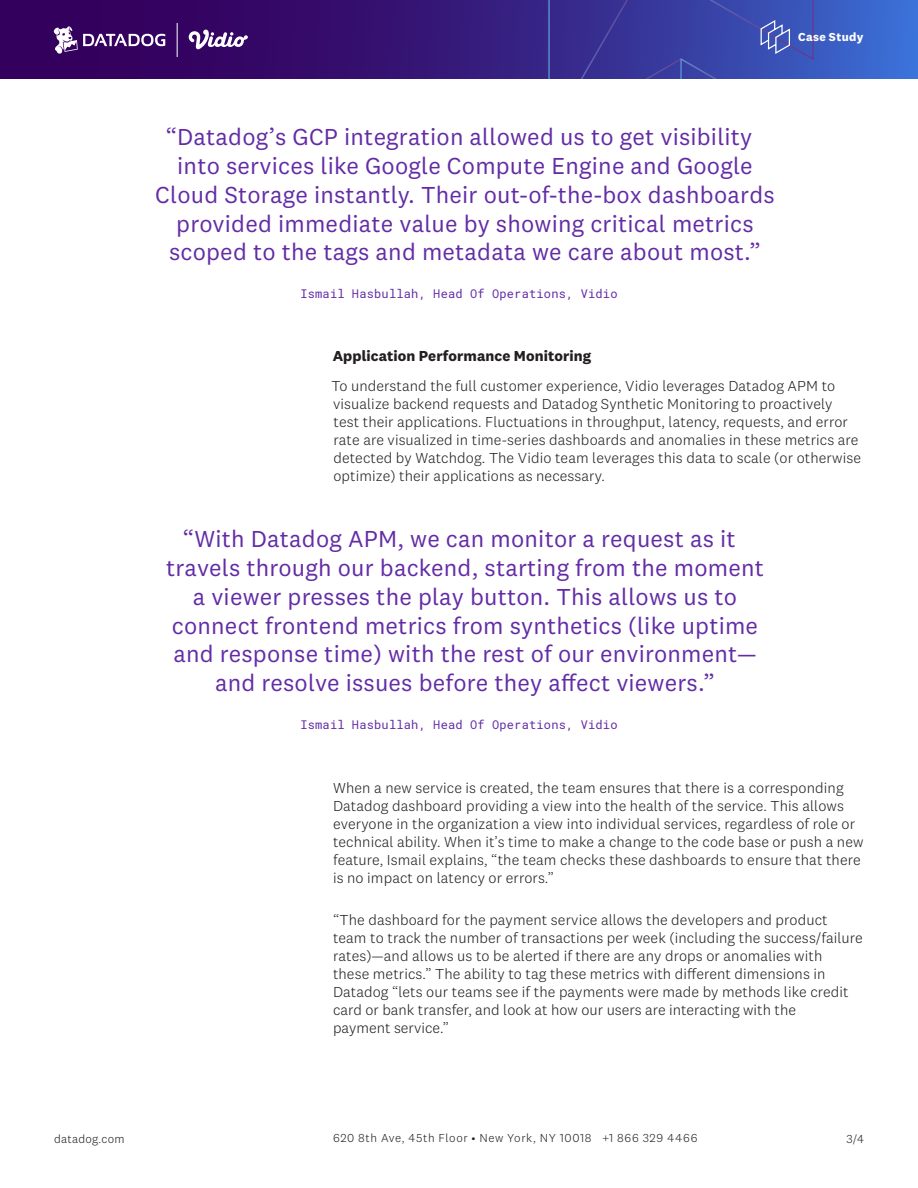
<style>
.page{position:relative;width:918px;height:1188px;background:#fff}
.page>*{position:absolute;margin:0;border:0;box-sizing:border-box;transform-origin:0 0}
.Quote__page-centered{font:24px/28.8px "National 2";letter-spacing:.005em;color:#632ca6;text-align:center}
.BODY{font:300 15px/18px "National 2";letter-spacing:.005em;color:#231f20}
.SUBTITLE{font:700 15px "National 2";letter-spacing:.005em;color:#231f20}
.Name_title_co{font:12px "Roboto Mono";letter-spacing:.02em;color:#632ca6}
.t1{font:300 12px "National 2";letter-spacing:.05em;color:#231f20}
.t2{font:300 12px "National 2";letter-spacing:.02em;color:#231f20}
.t3{font:700 12px "National 2";letter-spacing:.03em;color:#fff}
</style>
<div class="page">
<svg style="left:0;top:0;width:918px;height:79px;background:#351c7c"></svg>
<svg style="left:54px;top:26px;width:111px;height:28px"></svg>
<hr style="left:177px;top:23px;width:1px;height:34px;background:#fff">
<svg style="left:547px;top:0;width:268px;height:79px;background:#3a40a2"></svg>
<svg style="left:189px;top:29px;width:59px;height:21px"></svg>
<p class="t3" style="left:798px;top:30px;width:67px">Case Study</p>
<p class="Quote__page-centered" style="left:155px;top:122px;width:621px">“Datadog’s GCP integration allowed us to get visibility into services like Google Compute Engine and Google Cloud Storage instantly. Their out-of-the-box dashboards provided immediate value by showing critical metrics scoped to the tags and metadata we care about most.”</p>
<p class="Name_title_co" style="left:300px;top:285px;width:319px">Ismail Hasbullah, Head Of Operations, Vidio</p>
<p class="SUBTITLE" style="left:333px;top:346px;width:260px">Application Performance Monitoring</p>
<p class="BODY" style="left:331px;top:377px;width:531px">To understand the full customer experience, Vidio leverages Datadog APM to visualize backend requests and Datadog Synthetic Monitoring to proactively<br>test their applications. Fluctuations in throughput, latency, requests, and error rate are visualized in time-series dashboards and anomalies in these metrics are detected by Watchdog. The Vidio team leverages this data to scale (or otherwise optimize) their applications as necessary.</p>
<p class="Quote__page-centered" style="left:166px;top:524px;width:599px">“With Datadog APM, we can monitor a request as it travels through our backend, starting from the moment a viewer presses the play button. This allows us to connect frontend metrics from synthetics (like uptime and response time) with the rest of our environment— and resolve issues before they affect viewers.”</p>
<p class="Name_title_co" style="left:300px;top:716px;width:319px">Ismail Hasbullah, Head Of Operations, Vidio</p>
<p class="BODY" style="left:333px;top:779px;width:532px">When a new service is created, the team ensures that there is a corresponding Datadog dashboard providing a view into the health of the service. This allows everyone in the organization a view into individual services, regardless of role or technical ability. When it’s time to make a change to the code base or push a new feature, Ismail explains, “the team checks these dashboards to ensure that there is no impact on latency or errors.”</p>
<p class="BODY" style="left:333px;top:911px;width:531px">“The dashboard for the payment service allows the developers and product team to track the number of transactions per week (including the success/failure rates)—and allows us to be alerted if there are any drops or anomalies with<br>these metrics.” The ability to tag these metrics with different dimensions in Datadog “lets our teams see if the payments were made by methods like credit card or bank transfer, and look at how our users are interacting with the<br>payment service.”</p>
<p class="t2" style="left:54px;top:1132px;width:72px">datadog.com</p>
<p class="t1" style="left:333px;top:1131px;width:366px">620 8th Ave, 45th Floor • New York, NY 10018 +1 866 329 4466</p>
<p class="t1" style="left:847px;top:1132px;width:19px">3/4</p>
</div>
